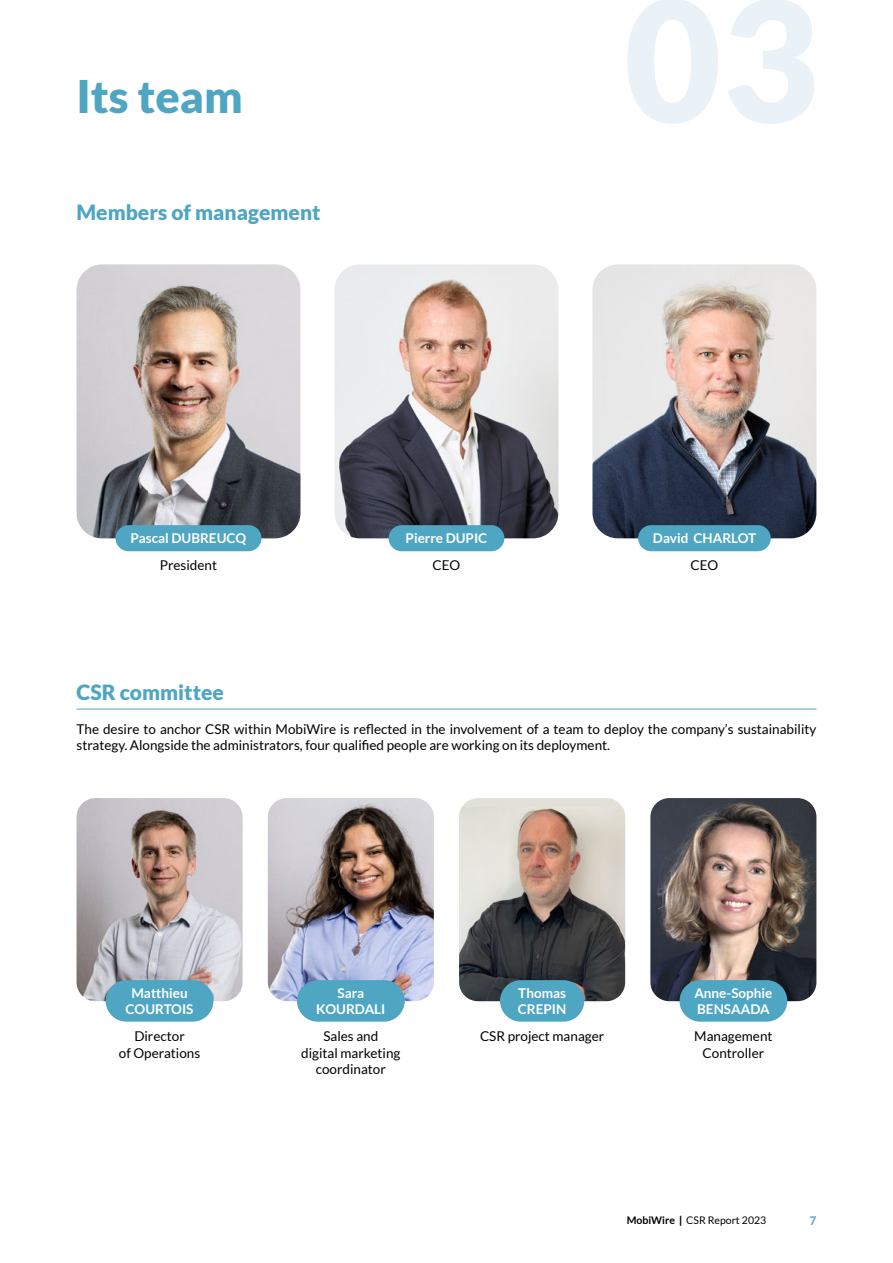
<style>
.page{position:relative;width:893px;height:1263px;background:#fff}
.page>*{position:absolute;margin:0;border:0;box-sizing:border-box;transform-origin:0 0}
.t1{font:900 167.7px "Lato";color:#eaf1f7}
.t2{font:900 45px "Lato";color:#4ea6c2}
.t3{font:900 21px "Lato";color:#4ea6c2}
.t4{font:13.5px/16.5px "Lato";color:#000;text-align:center}
.t5{font:700 13.5px/16.5px "Lato";color:#fff;text-align:center}
.t6{font:700 12px "Lato";color:#4ea6c2}
.t7{font:10.5px "Lato";color:#000}
.s1{font-weight:700}
.s2{font-weight:900}
</style>
<div class="page">
<img style="left:77px;top:264px;width:223px;height:274px">
<div style="left:116px;top:525px;width:145px;height:26px;background:#4ea6c2;border-radius:13px"></div>
<img style="left:77px;top:798px;width:166px;height:203px">
<img style="left:268px;top:798px;width:166px;height:203px">
<div style="left:459px;top:798px;width:166px;height:203px;background:#e1e1d9;border-radius:19px"></div>
<img style="left:459px;top:807px;width:166px;height:194px">
<img style="left:650px;top:798px;width:166px;height:203px">
<hr style="left:77px;top:709px;width:739px;height:1px;background:#4ea6c2">
<div style="left:106px;top:980px;width:107px;height:42px;background:#4ea6c2;border-radius:21px"></div>
<div style="left:297px;top:980px;width:108px;height:42px;background:#4ea6c2;border-radius:21px"></div>
<div style="left:500px;top:980px;width:84px;height:42px;background:#4ea6c2;border-radius:21px"></div>
<div style="left:679px;top:980px;width:108px;height:42px;background:#4ea6c2;border-radius:21px"></div>
<img style="left:592px;top:264px;width:224px;height:274px">
<div style="left:638px;top:525px;width:133px;height:26px;background:#4ea6c2;border-radius:13px"></div>
<img style="left:334px;top:264px;width:224px;height:274px">
<div style="left:389px;top:525px;width:115px;height:26px;background:#4ea6c2;border-radius:13px"></div>
<h2 class="t2" style="left:77px;top:70px;width:168px">Its team</h2>
<h3 class="t3" style="left:77px;top:200px;width:246px">Members of management</h3>
<p class="t5" style="left:131px;top:530px;width:117px">Pascal DUBREUCQ</p>
<p class="t4" style="left:160px;top:557px;width:59px">President</p>
<p class="t5" style="left:406px;top:530px;width:83px">Pierre DUPIC</p>
<p class="t4" style="left:433px;top:557px;width:29px">CEO</p>
<h1 class="t1" style="left:624px;top:-37px;width:196px">03</h1>
<p class="t5" style="left:653px;top:530px;width:105px">David CHARLOT</p>
<p class="t4" style="left:690px;top:557px;width:29px">CEO</p>
<h3 class="t3" style="left:77px;top:680px;width:149px">CSR committee</h3>
<p class="t4" style="left:77px;top:721px;width:741px;text-align:left">The desire to anchor CSR within MobiWire is reflected in the involvement of a team to deploy the company’s sustainability strategy. Alongside the administrators, four qualified people are working on its deployment.</p>
<p class="t5" style="left:126px;top:984px;width:69px">Matthieu<br>COURTOIS</p>
<p class="t5" style="left:316px;top:984px;width:71px">Sara<br>KOURDALI</p>
<p class="t5" style="left:518px;top:984px;width:50px;text-align:left">Thomas<br>CREPIN</p>
<p class="t5" style="left:694px;top:984px;width:80px;text-align:left">Anne-Sophie<br>BENSAADA</p>
<p class="t4" style="left:119px;top:1028px;width:83px">Director<br>of Operations</p>
<p class="t4" style="left:301px;top:1028px;width:101px">Sales and<br>digital marketing coordinator</p>
<p class="t4" style="left:480px;top:1028px;width:126px">CSR project manager</p>
<p class="t4" style="left:694px;top:1028px;width:80px">Management<br>Controller</p>
<p class="t7" style="left:627px;top:1214px;width:141px"><span class="s1">MobiWire</span> <span class="s2">|</span> CSR Report 2023</p>
<p class="t6" style="left:809px;top:1213px;width:8px">7</p>
</div>
